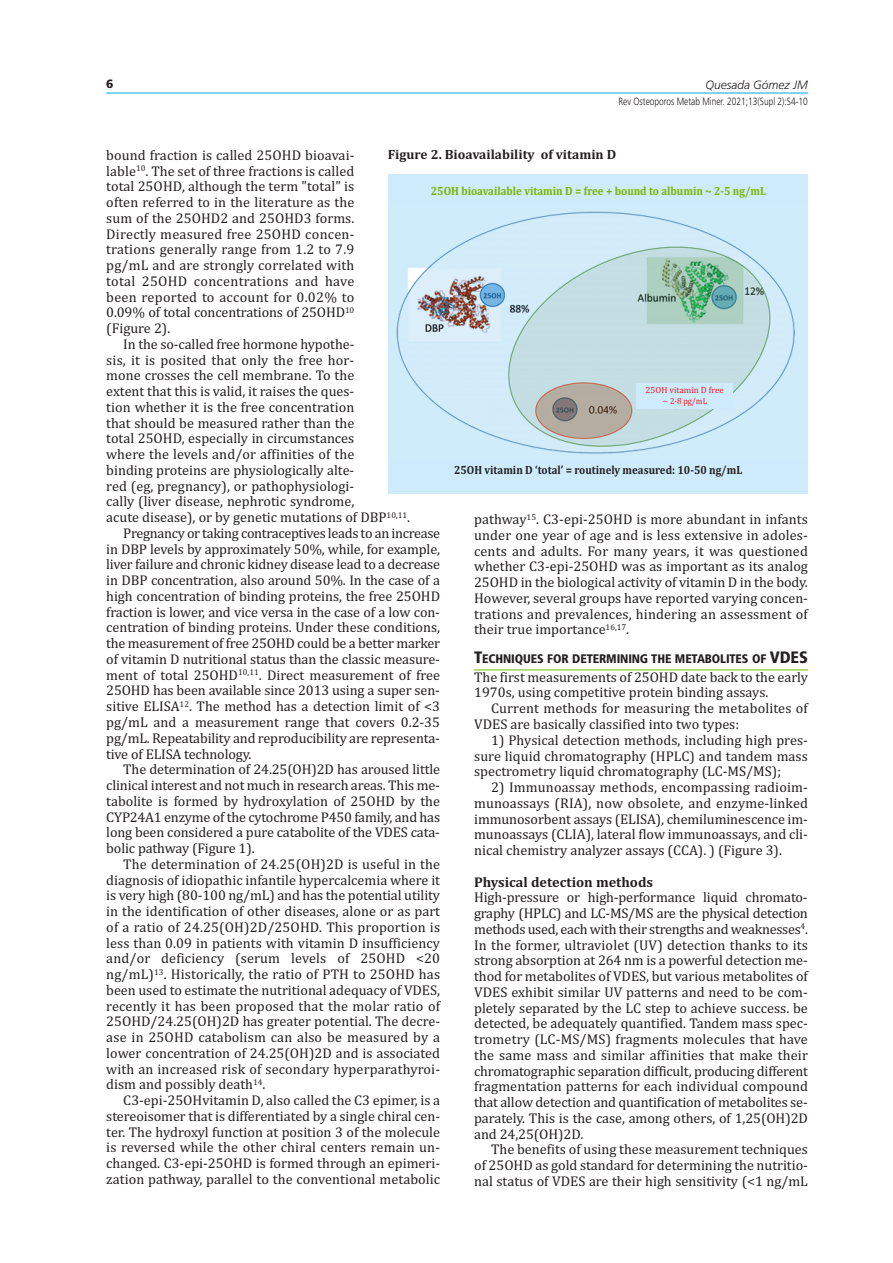
<style>
.page{position:relative;width:893px;height:1263px;background:#fff}
.page>*{position:absolute;margin:0;border:0;box-sizing:border-box;transform-origin:0 0}
.t1{font:14.25px/15.8px "Cambria";color:#231f20;text-align:justify}
.t2{font:14.25px "Cambria";letter-spacing:-.02em;color:#231f20}
.t3{font:700 14.25px "Cambria";color:#231f20}
.t4{font:700 13.5px "Cambria";color:#231f20}
.t5{font:900 condensed 12.3px "Frutiger";letter-spacing:-.01em;color:#231f20}
.t6{font:700 12px "Cambria";color:#77b700;scale:.9 1}
.t7{font:700 12px "Cambria";color:#231f20;scale:.9 1}
.t8{font:italic 300 12px "Frutiger";color:#231f20}
.t9{font:900 12px "Frutiger";color:#231f20}
.t10{font:300 10.5px "Frutiger";color:#231f20;scale:.8 1}
.t11{font:9px/10.5px "Cambria";color:#ed1c24;text-align:center}
.s1{font-size:16.5px}
</style>
<div class="page">
<hr style="left:474px;top:669px;width:334px;height:1px;background:#77b700">
<hr style="left:106px;top:93px;width:702px;height:1px;background:#00a8e1">
<div style="left:388px;top:174px;width:420px;height:319px;background:#cdebfb"></div>
<img style="left:396px;top:211px;width:399px;height:243px">
<div style="left:636px;top:383px;width:97px;height:26px;background:#cdebfb"></div>
<p class="t9" style="left:106px;top:79px;width:9px">6</p>
<p class="t8" style="left:705px;top:80px;width:104px">Quesada Gómez JM</p>
<p class="t10" style="left:619px;top:97px;width:238px">Rev Osteoporos Metab Miner. 2021;13(Supl 2):S4-10</p>
<p class="t4" style="left:388px;top:150px;width:230px">Figure 2. Bioavailability of vitamin D</p>
<p class="t6" style="left:431px;top:187px;width:374px">25OH bioavailable vitamin D = free + bound to albumin ~ 2-5 ng/mL</p>
<p class="t1" style="left:106px;top:149px;width:250px">bound fraction is called 25OHD bioavai‐ lable<sup>10</sup>. The set of three fractions is called total 25OHD, although the term "total" is often referred to in the literature as the sum of the 25OHD2 and 25OHD3 forms.<br>Directly measured free 25OHD concen‐ trations generally range from 1.2 to 7.9 pg/mL and are strongly correlated with total 25OHD concentrations and have been reported to account for 0.02% to 0.09% of total concentrations of 25OHD<sup>10 </sup>(Figure 2).</p>
<p class="t1" style="left:123px;top:338px;width:233px">In the so‐called free hormone hypothe‐</p>
<p class="t1" style="left:106px;top:353px;width:250px">sis, it is posited that only the free hor‐</p>
<p class="t1" style="left:106px;top:369px;width:250px">mone crosses the cell membrane. To the</p>
<p class="t1" style="left:106px;top:385px;width:250px">extent that this is valid, it raises the ques‐</p>
<p class="t1" style="left:106px;top:401px;width:250px">tion whether it is the free concentration</p>
<p class="t1" style="left:106px;top:416px;width:250px">that should be measured rather than the</p>
<p class="t1" style="left:106px;top:432px;width:250px">total 25OHD, especially in circumstances</p>
<p class="t1" style="left:106px;top:448px;width:250px">where the levels and/or affinities of the</p>
<p class="t1" style="left:106px;top:464px;width:250px">binding proteins are physiologically alte‐</p>
<p class="t1" style="left:106px;top:479px;width:250px">red (eg, pregnancy), or pathophysiologi‐</p>
<p class="t1" style="left:106px;top:495px;width:250px">cally (liver disease, nephrotic syndrome,</p>
<p class="t1" style="left:106px;top:511px;width:305px">acute disease), or by genetic mutations of DBP<sup>10,11</sup>.</p>
<p class="t2" style="left:123px;top:528px;width:318px">Pregnancy or taking contraceptives leads to an increase</p>
<p class="t1" style="left:106px;top:542px;width:335px">in DBP levels by approximately 50%, while, for example,</p>
<p class="t1" style="left:106px;top:558px;width:335px">liver failure and chronic kidney disease lead to a decrease</p>
<p class="t1" style="left:106px;top:574px;width:335px">in DBP concentration, also around 50%. In the case of a</p>
<p class="t1" style="left:106px;top:590px;width:335px">high concentration of binding proteins, the free 25OHD</p>
<p class="t1" style="left:106px;top:605px;width:335px">fraction is lower, and vice versa in the case of a low con‐</p>
<p class="t1" style="left:106px;top:621px;width:335px">centration of binding proteins. Under these conditions,</p>
<p class="t1" style="left:106px;top:637px;width:335px">the measurement of free 25OHD could be a better marker</p>
<p class="t1" style="left:106px;top:653px;width:335px">of vitamin D nutritional status than the classic measure‐</p>
<p class="t1" style="left:106px;top:668px;width:335px">ment of total 25OHD<sup>10,11</sup>. Direct measurement of free</p>
<p class="t1" style="left:106px;top:684px;width:335px">25OHD has been available since 2013 using a super sen‐</p>
<p class="t1" style="left:106px;top:700px;width:335px">sitive ELISA<sup>12</sup>. The method has a detection limit of &lt;3</p>
<p class="t1" style="left:106px;top:716px;width:335px">pg/mL and a measurement range that covers 0.2‐35</p>
<p class="t1" style="left:106px;top:731px;width:335px">pg/mL. Repeatability and reproducibility are representa‐</p>
<p class="t1" style="left:106px;top:747px;width:147px">tive of ELISA technology.</p>
<p class="t1" style="left:123px;top:763px;width:318px">The determination of 24.25(OH)2D has aroused little</p>
<p class="t1" style="left:106px;top:779px;width:335px">clinical interest and not much in research areas. This me‐</p>
<p class="t1" style="left:106px;top:794px;width:335px">tabolite is formed by hydroxylation of 25OHD by the</p>
<p class="t1" style="left:106px;top:810px;width:335px">CYP24A1 enzyme of the cytochrome P450 family, and has</p>
<p class="t1" style="left:106px;top:826px;width:335px">long been considered a pure catabolite of the VDES cata‐</p>
<p class="t1" style="left:106px;top:842px;width:150px">bolic pathway (Figure 1).</p>
<p class="t1" style="left:123px;top:857px;width:318px">The determination of 24.25(OH)2D is useful in the</p>
<p class="t1" style="left:106px;top:873px;width:335px">diagnosis of idiopathic infantile hypercalcemia where it</p>
<p class="t1" style="left:106px;top:889px;width:335px">is very high (80‐100 ng/mL) and has the potential utility</p>
<p class="t1" style="left:106px;top:905px;width:335px">in the identification of other diseases, alone or as part</p>
<p class="t1" style="left:106px;top:920px;width:335px">of a ratio of 24.25(OH)2D/25OHD. This proportion is</p>
<p class="t1" style="left:106px;top:936px;width:335px">less than 0.09 in patients with vitamin D insufficiency</p>
<p class="t1" style="left:106px;top:952px;width:335px">and/or deficiency (serum levels of 25OHD &lt;20</p>
<p class="t1" style="left:106px;top:968px;width:335px">ng/mL)<sup>13</sup>. Historically, the ratio of PTH to 25OHD has</p>
<p class="t1" style="left:106px;top:983px;width:335px">been used to estimate the nutritional adequacy of VDES,</p>
<p class="t1" style="left:106px;top:999px;width:335px">recently it has been proposed that the molar ratio of</p>
<p class="t1" style="left:106px;top:1015px;width:335px">25OHD/24.25(OH)2D has greater potential. The decre‐</p>
<p class="t1" style="left:106px;top:1031px;width:335px">ase in 25OHD catabolism can also be measured by a</p>
<p class="t1" style="left:106px;top:1046px;width:335px">lower concentration of 24.25(OH)2D and is associated</p>
<p class="t1" style="left:106px;top:1062px;width:335px">with an increased risk of secondary hyperparathyroi‐</p>
<p class="t1" style="left:106px;top:1078px;width:161px">dism and possibly death<sup>14</sup>.</p>
<p class="t1" style="left:123px;top:1094px;width:318px">C3‐epi‐25OHvitamin D, also called the C3 epimer, is a</p>
<p class="t1" style="left:106px;top:1109px;width:335px">stereoisomer that is differentiated by a single chiral cen‐</p>
<p class="t1" style="left:106px;top:1125px;width:335px">ter. The hydroxyl function at position 3 of the molecule</p>
<p class="t1" style="left:106px;top:1141px;width:335px">is reversed while the other chiral centers remain un‐</p>
<p class="t1" style="left:106px;top:1157px;width:335px">changed. C3‐epi‐25OHD is formed through an epimeri‐</p>
<p class="t1" style="left:106px;top:1172px;width:335px">zation pathway, parallel to the conventional metabolic</p>
<p class="t11" style="left:645px;top:386px;width:80px">25OH vitamin D free ~ 2‐8 pg/mL</p>
<p class="t7" style="left:454px;top:466px;width:322px">25OH vitamin D ‘total’ = routinely measured: 10-50 ng/mL</p>
<p class="t1" style="left:474px;top:513px;width:335px">pathway<sup>15</sup>. C3‐epi‐25OHD is more abundant in infants under one year of age and is less extensive in adoles‐ cents and adults. For many years, it was questioned whether C3‐epi‐25OHD was as important as its analog 25OHD in the biological activity of vitamin D in the body.<br>However, several groups have reported varying concen‐ trations and prevalences, hindering an assessment of their true importance<sup>16,17</sup>.</p>
<p class="t5" style="left:474px;top:654px;width:335px"><span class="s1">T</span>ECHNIQUES FOR DETERMINING THE METABOLITES OF <span class="s1">VDES</span></p>
<p class="t1" style="left:474px;top:670px;width:335px">The first measurements of 25OHD date back to the early<br>1970s, using competitive protein binding assays.</p>
<p class="t1" style="left:474px;top:702px;width:335px;text-indent:17px">Current methods for measuring the metabolites of<br>VDES are basically classified into two types:</p>
<p class="t1" style="left:474px;top:733px;width:335px;text-indent:17px">1) Physical detection methods, including high pres‐ sure liquid chromatography (HPLC) and tandem mass spectrometry liquid chromatography (LC‐MS/MS);</p>
<p class="t1" style="left:474px;top:781px;width:335px;text-indent:17px">2) Immunoassay methods, encompassing radioim‐ munoassays (RIA), now obsolete, and enzyme‐linked immunosorbent assays (ELISA), chemiluminescence im‐ munoassays (CLIA), lateral flow immunoassays, and cli‐ nical chemistry analyzer assays (CCA). ) (Figure 3).</p>
<p class="t3" style="left:474px;top:876px;width:180px">Physical detection methods</p>
<p class="t1" style="left:474px;top:891px;width:335px">High‐pressure or high‐performance liquid chromato‐ graphy (HPLC) and LC‐MS/MS are the physical detection methods used, each with their strengths and weaknesses<sup>4</sup>.<br>In the former, ultraviolet (UV) detection thanks to its strong absorption at 264 nm is a powerful detection me‐ thod for metabolites of VDES, but various metabolites of VDES exhibit similar UV patterns and need to be com‐ pletely separated by the LC step to achieve success. be detected, be adequately quantified. Tandem mass spec‐ trometry (LC‐MS/MS) fragments molecules that have the same mass and similar affinities that make their chromatographic separation difficult, producing different fragmentation patterns for each individual compound that allow detection and quantification of metabolites se‐ parately. This is the case, among others, of 1,25(OH)2D and 24,25(OH)2D.</p>
<p class="t1" style="left:474px;top:1143px;width:335px;text-indent:17px">The benefits of using these measurement techniques of 25OHD as gold standard for determining the nutritio‐ nal status of VDES are their high sensitivity (&lt;1 ng/mL</p>
</div>
